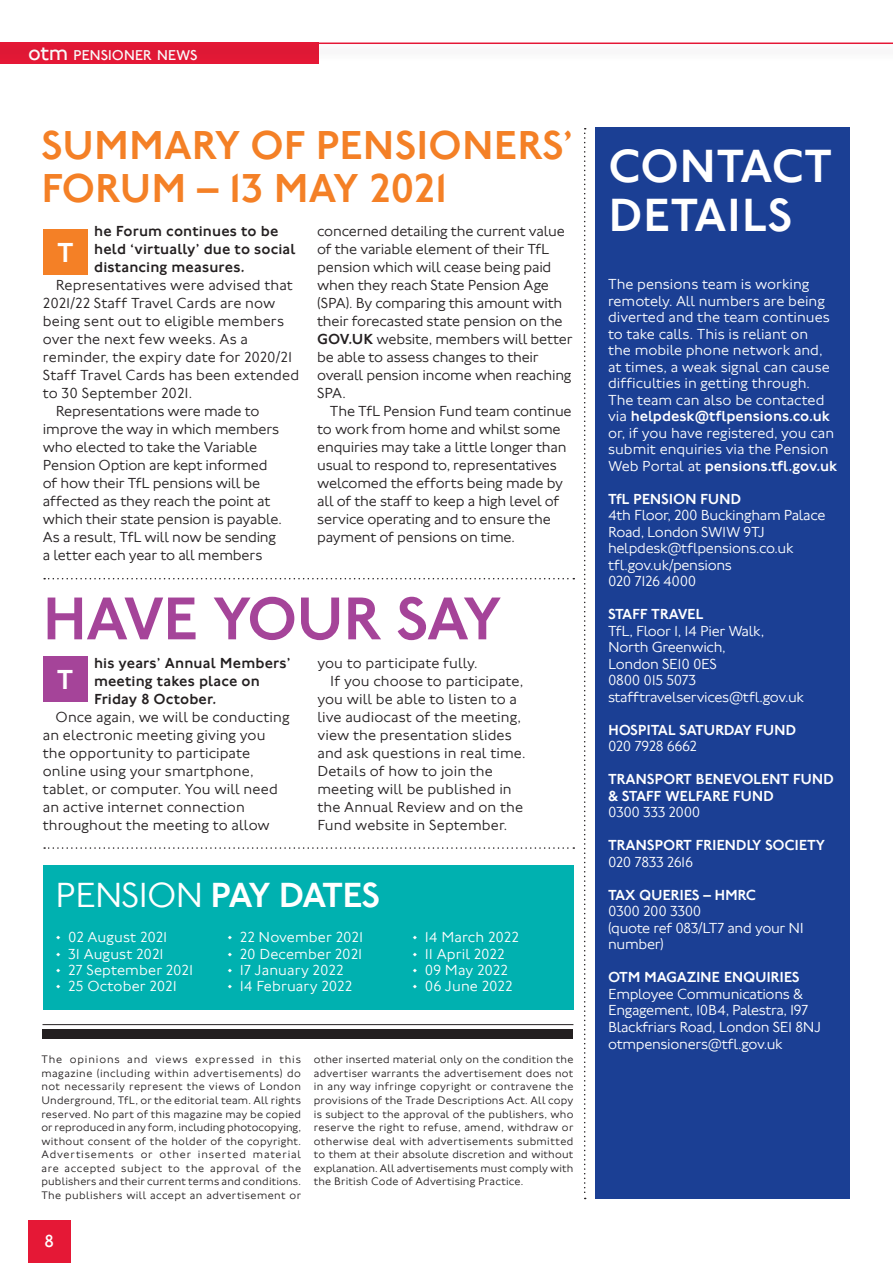
<style>
.page{position:relative;width:893px;height:1263px;background:#fff}
.page>*{position:absolute;margin:0;border:0;box-sizing:border-box;transform-origin:0 0}
.Headline_24pt{font:500 62.7px "Johnston 100";letter-spacing:-.03em;color:#a54499}
.t1{font:500 48px/49.5px "Johnston 100";color:#fff}
.Headline_24pt-2{font:500 41.55px/43.3px "Johnston 100";letter-spacing:-.01em;color:#f48026}
.Pension_dates___head{font:500 36px "Johnston 100";letter-spacing:-.075em;color:#fff}
.t2{font:500 28.35px "Johnston 100";color:#fff}
.t3{font:18px "Johnston 100";color:#fff}
.BODY{font:300 15px/18px "Johnston 100";letter-spacing:-.005em;color:#231f20}
.t4{font:300 15px/16.5px "Johnston 100";letter-spacing:-.01em;color:#fff}
.t5{font:500 15px/16.5px "Johnston 100";letter-spacing:-.02em;color:#fff}
.opening_para{font:500 15px/18px "Johnston 100";letter-spacing:.01em;color:#231f20}
.t6{font:300 15px "Johnston 100";letter-spacing:.01em;color:#fff}
.t7{font:14.7px "Johnston 100";letter-spacing:-.02em;color:#fff}
.t8{font:300 11.25px/13.5px "Johnston 100";letter-spacing:.02em;color:#231f20;text-align:justify}
.s1{font-size:21px}
.s2{font-weight:500}
.s3{font-weight:300}
</style>
<div class="page">
<div style="left:28px;top:1220px;width:43px;height:43px;background:#e51836"></div>
<div style="left:0;top:43px;width:319px;height:21px;background:#e51836"></div>
<div style="left:43px;top:1030px;width:530px;height:9px;background:#231f20"></div>
<hr style="left:43px;top:1024px;width:530px;height:1px;background:#231f20">
<svg style="left:584px;top:128px;width:2px;height:1071px"></svg>
<div style="left:595px;top:128px;width:255px;height:1071px;background:#1b3f94"></div>
<div style="left:0;top:42px;width:893px;height:19px;background:#231f20;opacity:.25"></div>
<hr style="left:0;top:43px;width:893px;height:1px;background:#e51836">
<div style="left:43px;top:229px;width:45px;height:45px;background:#f48026"></div>
<div style="left:43px;top:656px;width:45px;height:45px;background:#a54499"></div>
<div style="left:43px;top:866px;width:530px;height:144px;background:#00b1b0"></div>
<svg style="left:44px;top:847px;width:530px;height:2px"></svg>
<svg style="left:44px;top:578px;width:530px;height:1px"></svg>
<p class="t7" style="left:28px;top:47px;width:171px"><span class="s1">otm</span> PENSIONER NEWS</p>
<p class="Headline_24pt-2" style="left:41px;top:124px;width:534px">SUMMARY OF PENSIONERS’<br>FORUM – 13 MAY 2021</p>
<p class="opening_para" style="left:94px;top:222px;width:203px">he Forum continues to be held ‘virtually’ due to social distancing measures.</p>
<p class="BODY" style="left:43px;top:276px;width:258px;text-indent:13px">Representatives were advised that<br>2021/22 Staff Travel Cards are now being sent out to eligible members over the next few weeks. As a reminder, the expiry date for 2020/21<br>Staff Travel Cards has been extended to 30 September 2021.</p>
<p class="BODY" style="left:43px;top:402px;width:240px;text-indent:13px">Representations were made to improve the way in which members who elected to take the Variable<br>Pension Option are kept informed of how their TfL pensions will be affected as they reach the point at which their state pension is payable.<br>As a result, TfL will now be sending a letter each year to all members</p>
<p class="t2" style="left:57px;top:237px;width:18px">T</p>
<p class="BODY" style="left:317px;top:222px;width:257px">concerned detailing the current value of the variable element of their TfL pension which will cease being paid when they reach State Pension Age (SPA). By comparing this amount with their forecasted state pension on the<br><span class="s2">GOV.UK</span> website, members will better be able to assess changes to their overall pension income when reaching<br>SPA.</p>
<p class="BODY" style="left:317px;top:402px;width:256px;text-indent:13px">The TfL Pension Fund team continue to work from home and whilst some enquiries may take a little longer than usual to respond to, representatives welcomed the efforts being made by all of the staff to keep a high level of service operating and to ensure the payment of pensions on time.</p>
<p class="Headline_24pt" style="left:42px;top:584px;width:461px">HAVE YOUR SAY</p>
<p class="opening_para" style="left:94px;top:654px;width:198px">his years’ Annual Members’ meeting takes place on<br>Friday 8 October.</p>
<p class="BODY" style="left:43px;top:708px;width:248px;text-indent:13px">Once again, we will be conducting an electronic meeting giving you the opportunity to participate online using your smartphone, tablet, or computer. You will need an active internet connection throughout the meeting to allow</p>
<p class="t2" style="left:57px;top:664px;width:18px">T</p>
<p class="BODY" style="left:317px;top:654px;width:162px">you to participate fully.</p>
<p class="BODY" style="left:317px;top:672px;width:210px;text-indent:13px">If you choose to participate, you will be able to listen to a live audiocast of the meeting, view the presentation slides and ask questions in real time.<br>Details of how to join the meeting will be published in the Annual Review and on the<br>Fund website in September.</p>
<p class="Pension_dates___head" style="left:55px;top:875px;width:327px"><span class="s3">PENSION</span> PAY DATES</p>
<p class="t4" style="left:55px;top:929px;width:114px">• 02 August 2021</p>
<p class="t6" style="left:55px;top:945px;width:110px">• 31 August 2021</p>
<p class="t6" style="left:55px;top:961px;width:139px">• 27 September 2021</p>
<p class="t6" style="left:55px;top:978px;width:123px">• 25 October 2021</p>
<p class="t6" style="left:227px;top:929px;width:138px">• 22 November 2021</p>
<p class="t6" style="left:227px;top:945px;width:137px">• 20 December 2021</p>
<p class="t4" style="left:227px;top:962px;width:118px">• 17 January 2022</p>
<p class="t6" style="left:227px;top:978px;width:127px">• 14 February 2022</p>
<p class="t4" style="left:412px;top:929px;width:108px">• 14 March 2022</p>
<p class="t4" style="left:412px;top:945px;width:94px">• 11 April 2022</p>
<p class="t4" style="left:412px;top:962px;width:97px">• 09 May 2022</p>
<p class="t4" style="left:412px;top:978px;width:102px">• 06 June 2022</p>
<p class="t8" style="left:41px;top:1053px;width:261px">The opinions and views expressed in this magazine (including within advertisements) do not necessarily represent the views of London Underground, TfL, or the editorial team. All rights reserved. No part of this magazine may be copied or reproduced in any form, including photocopying, without consent of the holder of the copyright.<br>Advertisements or other inserted material are accepted subject to the approval of the publishers and their current terms and conditions.<br>The publishers will accept an advertisement or</p>
<p class="t8" style="left:314px;top:1053px;width:261px">other inserted material only on the condition the advertiser warrants the advertisement does not in any way infringe copyright or contravene the provisions of the Trade Descriptions Act. All copy is subject to the approval of the publishers, who reserve the right to refuse, amend, withdraw or otherwise deal with advertisements submitted to them at their absolute discretion and without explanation. All advertisements must comply with the British Code of Advertising Practice.</p>
<p class="t3" style="left:45px;top:1231px;width:11px">8</p>
<h2 class="t1" style="left:608px;top:142px;width:225px">CONTACT<br>DETAILS</h2>
<p class="t4" style="left:608px;top:276px;width:231px">The pensions team is working remotely. All numbers are being diverted and the team continues to take calls. This is reliant on<br>the mobile phone network and, at times, a weak signal can cause difficulties in getting through.<br>The team can also be contacted via <span class="s2">helpdesk@tflpensions.co.uk </span>or, if you have registered, you can submit enquiries via the Pension<br>Web Portal at <span class="s2">pensions.tfl.gov.uk</span></p>
<p class="t5" style="left:608px;top:491px;width:135px">TfL PENSION FUND</p>
<p class="t4" style="left:608px;top:507px;width:219px">4th Floor, 200 Buckingham Palace<br>Road, London SW1W 9TJ helpdesk@tflpensions.co.uk tfl.gov.uk/pensions<br>020 7126 4000</p>
<p class="t5" style="left:608px;top:606px;width:97px">STAFF TRAVEL</p>
<p class="t4" style="left:608px;top:623px;width:197px">TfL, Floor 1, 14 Pier Walk,<br>North Greenwich,<br>London SE10 0ES<br>0800 015 5073 stafftravelservices@tfl.gov.uk</p>
<p class="t5" style="left:608px;top:722px;width:190px">HOSPITAL SATURDAY FUND</p>
<p class="t4" style="left:608px;top:738px;width:90px">020 7928 6662</p>
<p class="t5" style="left:608px;top:771px;width:227px">TRANSPORT BENEVOLENT FUND &amp; STAFF WELFARE FUND</p>
<p class="t4" style="left:608px;top:804px;width:94px">0300 333 2000</p>
<p class="t5" style="left:608px;top:837px;width:218px">TRANSPORT FRIENDLY SOCIETY</p>
<p class="t4" style="left:608px;top:854px;width:86px">020 7833 2616</p>
<p class="t5" style="left:608px;top:887px;width:149px">TAX QUERIES – HMRC</p>
<p class="t4" style="left:608px;top:903px;width:197px">0300 200 3300<br>(quote ref 083/LT7 and your NI number)</p>
<p class="t5" style="left:608px;top:969px;width:193px">OTM MAGAZINE ENQUIRIES</p>
<p class="t4" style="left:608px;top:986px;width:215px">Employee Communications &amp;<br>Engagement, 10B4, Palestra, 197<br>Blackfriars Road, London SE1 8NJ otmpensioners@tfl.gov.uk</p>
</div>
